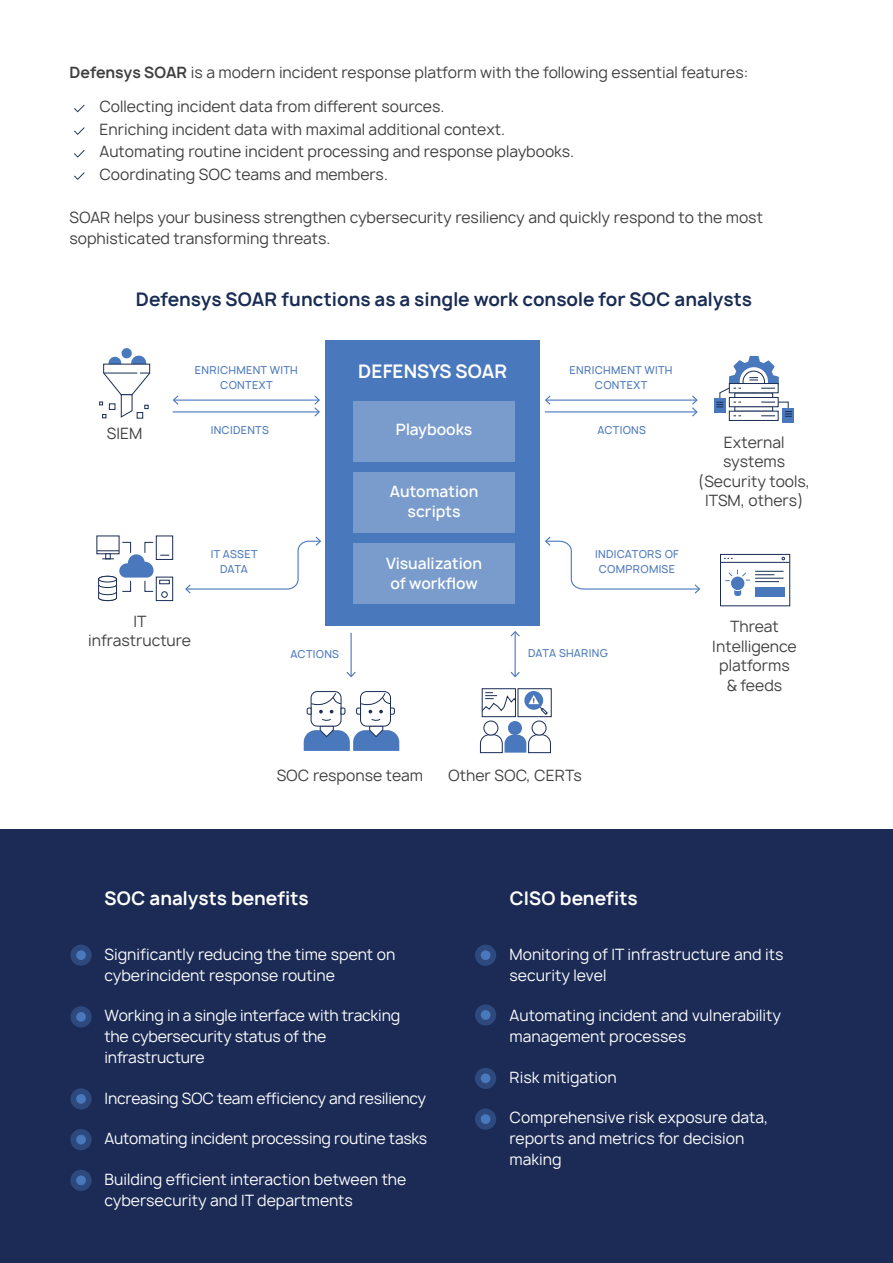
<style>
.page{position:relative;width:893px;height:1263px;background:#fff}
.page>*{position:absolute;margin:0;border:0;box-sizing:border-box;transform-origin:0 0}
.t1{font:700 18px "Manrope";color:#192c54}
.t2{font:700 18px "Manrope";color:#fff}
.t3{font:15px/21px "Manrope";color:#fff}
.t4{font:15px/22.5px "Manrope";color:#3e3e3f}
.t5{font:15px/19.5px "Manrope";color:#3f3f40;text-align:center}
.t6{font:600 15px/19.5px "Manrope";color:#fff;text-align:center}
.t7{font:500 10.5px/15px "Manrope";letter-spacing:.025em;color:#4a78bd;text-align:center}
.s1{font-weight:700}
.s2{color:#3e3e3f}
</style>
<div class="page">
<div style="left:0;top:829px;width:893px;height:434px;background:#1b2b55"></div>
<svg style="left:70px;top:944px;width:22px;height:22px"></svg>
<div style="left:76px;top:950px;width:10px;height:10px;background:#4a78bd;border-radius:50%"></div>
<svg style="left:70px;top:1006px;width:22px;height:21px"></svg>
<div style="left:76px;top:1012px;width:10px;height:10px;background:#4a78bd;border-radius:50%"></div>
<svg style="left:70px;top:1088px;width:22px;height:21px"></svg>
<div style="left:76px;top:1094px;width:10px;height:10px;background:#4a78bd;border-radius:50%"></div>
<svg style="left:70px;top:1170px;width:22px;height:21px"></svg>
<div style="left:76px;top:1175px;width:10px;height:10px;background:#4a78bd;border-radius:50%"></div>
<svg style="left:70px;top:1129px;width:22px;height:21px"></svg>
<div style="left:76px;top:1135px;width:10px;height:9px;background:#4a78bd;border-radius:50%"></div>
<svg style="left:475px;top:944px;width:21px;height:22px"></svg>
<div style="left:481px;top:950px;width:9px;height:10px;background:#4a78bd;border-radius:50%"></div>
<svg style="left:475px;top:1004px;width:21px;height:21px"></svg>
<div style="left:481px;top:1010px;width:9px;height:10px;background:#4a78bd;border-radius:50%"></div>
<div style="left:475px;top:1068px;width:21px;height:21px;background:#2d497e;border-radius:50%"></div>
<div style="left:481px;top:1073px;width:9px;height:10px;background:#4a78bd;border-radius:50%"></div>
<svg style="left:475px;top:1108px;width:21px;height:22px"></svg>
<div style="left:481px;top:1114px;width:9px;height:10px;background:#4a78bd;border-radius:50%"></div>
<svg style="left:99px;top:348px;width:51px;height:70px"></svg>
<svg style="left:156px;top:577px;width:17px;height:24px"></svg>
<div style="left:156px;top:536px;width:17px;height:24px;background:#fff;border:1px solid #192c54"></div>
<svg style="left:159px;top:580px;width:11px;height:4px"></svg>
<div style="left:161px;top:591px;width:7px;height:7px;border:1px solid #192c54;border-radius:50%"></div>
<svg style="left:97px;top:542px;width:57px;height:59px"></svg>
<div style="left:320px;top:726px;width:14px;height:13px;background:#fff;border:1px solid #192c54"></div>
<div style="left:311px;top:691px;width:30px;height:35px;border:1px solid #192c54;border-radius:6px"></div>
<svg style="left:306px;top:692px;width:40px;height:30px"></svg>
<div style="left:369px;top:726px;width:14px;height:13px;background:#fff;border:1px solid #192c54"></div>
<div style="left:360px;top:691px;width:31px;height:35px;border:1px solid #192c54;border-radius:6px"></div>
<svg style="left:304px;top:729px;width:95px;height:22px;background:#688ec6"></svg>
<svg style="left:356px;top:692px;width:39px;height:30px"></svg>
<div style="left:483px;top:721px;width:15px;height:14px;border:1px solid #192c54;border-radius:50%"></div>
<div style="left:508px;top:721px;width:14px;height:14px;background:#4a78bd;border-radius:50%"></div>
<svg style="left:480px;top:734px;width:71px;height:19px"></svg>
<div style="left:532px;top:721px;width:14px;height:14px;border:1px solid #192c54;border-radius:50%"></div>
<div style="left:482px;top:688px;width:34px;height:29px;background:#fff;border:1px solid #192c54"></div>
<div style="left:518px;top:688px;width:34px;height:29px;background:#fff;border:1px solid #192c54"></div>
<svg style="left:482px;top:692px;width:33px;height:20px"></svg>
<svg style="left:524px;top:691px;width:19px;height:19px"></svg>
<svg style="left:528px;top:695px;width:20px;height:20px"></svg>
<div style="left:720px;top:554px;width:70px;height:52px;background:#fff;border:1px solid #192c54"></div>
<hr style="left:720px;top:562px;width:70px;height:1px;background:#192c54">
<svg style="left:734px;top:590px;width:7px;height:6px"></svg>
<div style="left:730px;top:576px;width:15px;height:14px;background:#4a78bd;border-radius:50%"></div>
<div style="left:730px;top:576px;width:15px;height:15px;border:1px solid #fff;border-radius:50%"></div>
<svg style="left:725px;top:570px;width:59px;height:12px"></svg>
<div style="left:755px;top:587px;width:29px;height:9px;background:#4a78bd"></div>
<div style="left:729px;top:411px;width:49px;height:10px;background:#fff;border:1px solid #192c54"></div>
<div style="left:782px;top:408px;width:12px;height:14px;background:#4a78bd"></div>
<div style="left:714px;top:398px;width:12px;height:15px;background:#4a78bd"></div>
<svg style="left:716px;top:356px;width:76px;height:61px"></svg>
<div style="left:326px;top:340px;width:214px;height:285px;background:#4a78bd"></div>
<hr style="left:546px;top:399px;width:150px;height:2px;background:#4a78bd">
<svg style="left:545px;top:395px;width:6px;height:10px"></svg>
<hr style="left:545px;top:411px;width:151px;height:1px;background:#4a78bd">
<svg style="left:692px;top:395px;width:6px;height:21px"></svg>
<hr style="left:174px;top:399px;width:145px;height:2px;background:#4a78bd">
<svg style="left:173px;top:395px;width:5px;height:10px"></svg>
<hr style="left:173px;top:411px;width:146px;height:1px;background:#4a78bd">
<svg style="left:314px;top:395px;width:6px;height:21px"></svg>
<svg style="left:545px;top:537px;width:155px;height:57px"></svg>
<svg style="left:185px;top:537px;width:136px;height:57px"></svg>
<hr style="left:351px;top:633px;width:1px;height:43px;background:#4a78bd">
<svg style="left:346px;top:672px;width:10px;height:5px"></svg>
<hr style="left:515px;top:632px;width:1px;height:44px;background:#4a78bd">
<svg style="left:511px;top:631px;width:9px;height:5px"></svg>
<svg style="left:511px;top:672px;width:9px;height:5px"></svg>
<div style="left:353px;top:543px;width:162px;height:60px;background:#7a9ccd"></div>
<div style="left:353px;top:472px;width:162px;height:61px;background:#7a9ccd"></div>
<div style="left:353px;top:401px;width:162px;height:61px;background:#7a9ccd"></div>
<svg style="left:74px;top:105px;width:11px;height:7px"></svg>
<svg style="left:74px;top:127px;width:11px;height:8px"></svg>
<svg style="left:74px;top:150px;width:11px;height:8px"></svg>
<svg style="left:74px;top:172px;width:11px;height:8px"></svg>
<p class="t5" style="left:69px;top:63px;width:680px"><span class="s1">Defensys SOAR</span> is a modern incident response platform with the following essential features<span class="s2">:</span></p>
<p class="t4" style="left:99px;top:96px;width:476px">Collecting incident data from different sources.<br>Enriching incident data with maximal additional context.<br>Automating routine incident processing and response playbooks.<br>Coordinating SOC teams and members.</p>
<p class="t4" style="left:69px;top:207px;width:695px;line-height:21px">SOAR helps your business strengthen cybersecurity resiliency and quickly respond to the most sophisticated transforming threats.</p>
<p class="t1" style="left:136px;top:287px;width:618px">Defensys SOAR functions as a single work console for SOC analysts</p>
<p class="t5" style="left:107px;top:424px;width:37px">SIEM</p>
<p class="t7" style="left:195px;top:362px;width:105px">ENRICHMENT WITH</p>
<p class="t2" style="left:358px;top:359px;width:151px">DEFENSYS SOAR</p>
<p class="t7" style="left:220px;top:377px;width:54px">CONTEXT</p>
<p class="t7" style="left:569px;top:362px;width:105px">ENRICHMENT WITH<br>CONTEXT</p>
<p class="t6" style="left:396px;top:420px;width:78px">Playbooks</p>
<p class="t7" style="left:211px;top:423px;width:60px">INCIDENTS</p>
<p class="t7" style="left:597px;top:423px;width:50px">ACTIONS</p>
<p class="t7" style="left:211px;top:547px;width:48px">IT ASSET<br>DATA</p>
<p class="t6" style="left:390px;top:482px;width:90px">Automation scripts</p>
<p class="t6" style="left:386px;top:554px;width:97px;text-align:left">Visualization of workflow</p>
<p class="t7" style="left:595px;top:546px;width:85px">INDICATORS OF<br>COMPROMISE</p>
<p class="t5" style="left:88px;top:611px;width:105px">IT infrastructure</p>
<p class="t7" style="left:290px;top:647px;width:50px">ACTIONS</p>
<p class="t7" style="left:528px;top:646px;width:82px">DATA SHARING</p>
<p class="t5" style="left:698px;top:433px;width:113px">External systems (Security tools,<br>ITSM, others)</p>
<p class="t5" style="left:712px;top:617px;width:86px">Threat<br>Intelligence platforms<br>&amp; feeds</p>
<p class="t5" style="left:277px;top:765px;width:148px">SOC response team</p>
<p class="t5" style="left:448px;top:765px;width:135px">Other SOC, CERTs</p>
<p class="t2" style="left:104px;top:886px;width:206px">SOC analysts benefits</p>
<p class="t2" style="left:509px;top:886px;width:130px">CISO benefits</p>
<p class="t3" style="left:104px;top:944px;width:292px">Significantly reducing the time spent on cyberincident response routine</p>
<p class="t3" style="left:104px;top:1005px;width:297px">Working in a single interface with tracking the cybersecurity status of the infrastructure</p>
<p class="t3" style="left:104px;top:1088px;width:323px">Increasing SOC team efficiency and resiliency</p>
<p class="t3" style="left:104px;top:1128px;width:324px">Automating incident processing routine tasks</p>
<p class="t3" style="left:104px;top:1169px;width:303px">Building efficient interaction between the cybersecurity and IT departments</p>
<p class="t3" style="left:509px;top:944px;width:275px">Monitoring of IT infrastructure and its security level</p>
<p class="t3" style="left:509px;top:1005px;width:273px">Automating incident and vulnerability management processes</p>
<p class="t3" style="left:509px;top:1067px;width:109px">Risk mitigation</p>
<p class="t3" style="left:509px;top:1107px;width:260px">Comprehensive risk exposure data, reports and metrics for decision making</p>
</div>
